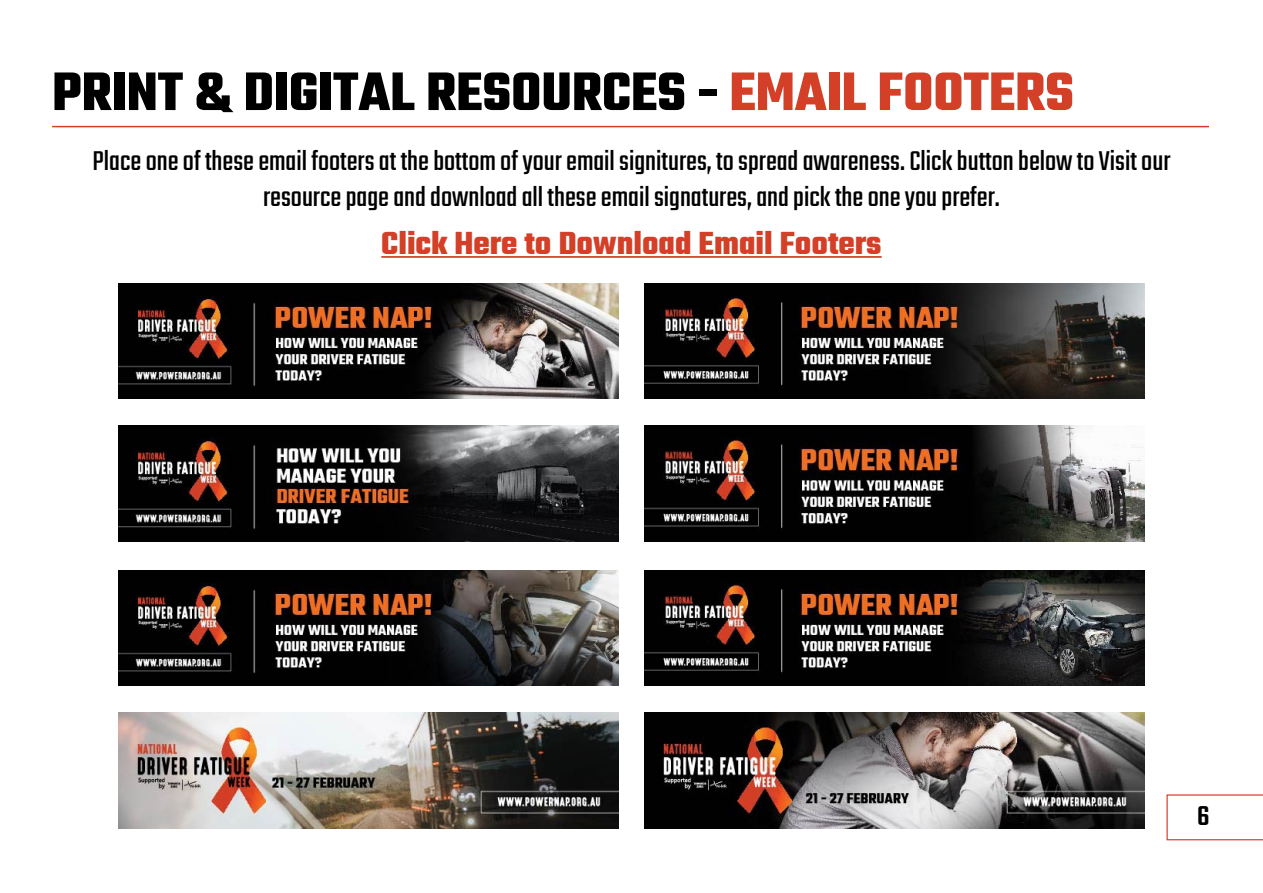
<style>
.page{position:relative;width:1263px;height:893px;background:#fff}
.page>*{position:absolute;margin:0;border:0;box-sizing:border-box;transform-origin:0 0}
.t1{font:700 58.5px "Teko";color:#000}
.t2{font:700 34.5px "Teko";color:#d43f27}
.t3{font:30px/36px "Teko";color:#000;text-align:center}
.t4{font:500 30px "Teko";color:#000}
.s1{color:#d43f27}
</style>
<div class="page">
<svg style="left:1166px;top:794px;width:97px;height:46px"></svg>
<hr style="left:52px;top:126px;width:1157px;height:1px;background:#d43f27">
<img style="left:118px;top:283px;width:500px;height:116px">
<img style="left:644px;top:283px;width:501px;height:116px">
<img style="left:118px;top:426px;width:500px;height:115px">
<img style="left:644px;top:426px;width:501px;height:115px">
<img style="left:118px;top:570px;width:500px;height:116px">
<img style="left:644px;top:570px;width:501px;height:116px">
<img style="left:118px;top:713px;width:500px;height:115px">
<img style="left:644px;top:713px;width:501px;height:115px">
<hr style="left:381px;top:256px;width:501px;height:2px;background:#d43f27">
<p class="t1" style="left:52px;top:54px;width:1023px">PRINT &amp; DIGITAL RESOURCES - <span class="s1">EMAIL FOOTERS</span></p>
<p class="t3" style="left:93px;top:145px;width:1079px">Place one of these email footers at the bottom of your email signitures, to spread awareness. Click button below to Visit our resource page and download all these email signatures, and pick the one you prefer.</p>
<p class="t2" style="left:381px;top:221px;width:502px">Click Here to Download Email Footers</p>
<p class="t4" style="left:1197px;top:799px;width:14px">6</p>
</div>
